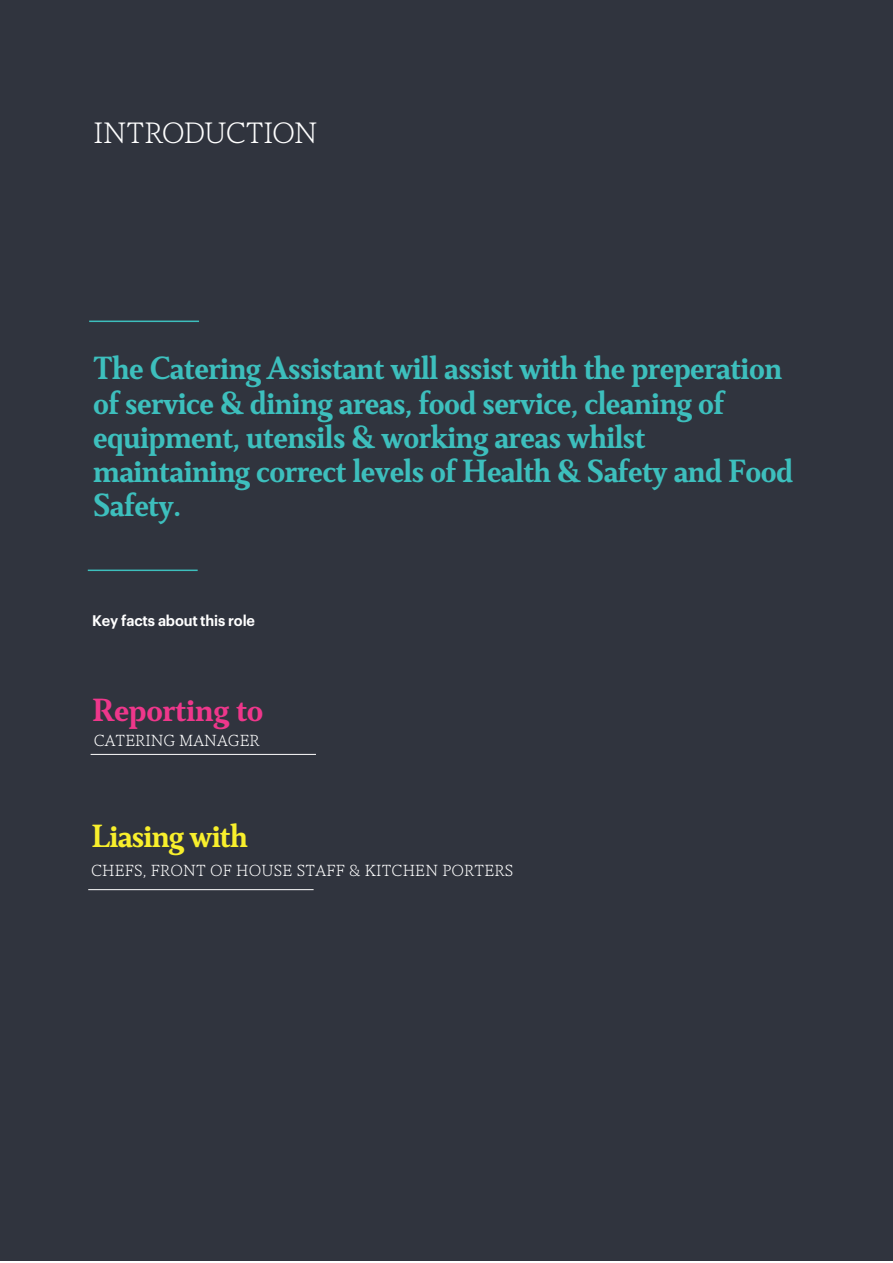
<style>
.page{position:relative;width:893px;height:1263px;background:#fff}
.page>*{position:absolute;margin:0;border:0;box-sizing:border-box;transform-origin:0 0}
.t1{font:700 36px/34.2px "Cultura New";letter-spacing:-.015em;color:#3dbfbd;scale:.96 1}
.t2{font:700 36px "Cultura New";letter-spacing:-.01em;color:#ee378b}
.t3{font:700 36px "Cultura New";letter-spacing:-.025em;color:#f8ef2c}
.t4{font:300 33px "Cultura New";letter-spacing:-.035em;color:#fff}
.t5{font:300 18px "Cultura New";letter-spacing:.01em;color:#fff}
.t6{font:600 15px "Graphik";letter-spacing:-.01em;color:#fff;scale:.96 1}
</style>
<div class="page">
<div style="left:0;top:0;width:893px;height:1261px;background:#30343e"></div>
<hr style="left:89px;top:321px;width:110px;height:1px;background:#3dbfbd">
<hr style="left:88px;top:569px;width:110px;height:2px;background:#3dbfbd">
<hr style="left:88px;top:889px;width:226px;height:1px;background:#fff">
<hr style="left:91px;top:754px;width:225px;height:1px;background:#fff">
<p class="t4" style="left:94px;top:116px;width:225px">INTRODUCTION</p>
<p class="t1" style="left:93px;top:352px;width:731px">The Catering Assistant will assist with the preperation of service &amp; dining areas, food service, cleaning of equipment, utensils &amp; working areas whilst maintaining correct levels of Health &amp; Safety and Food Safety.</p>
<p class="t6" style="left:92px;top:609px;width:171px">Key facts about this role</p>
<p class="t2" style="left:92px;top:690px;width:173px">Reporting to</p>
<p class="t5" style="left:94px;top:731px;width:167px">CATERING MANAGER</p>
<p class="t3" style="left:91px;top:816px;width:158px">Liasing with</p>
<p class="t5" style="left:91px;top:861px;width:424px">CHEFS, FRONT OF HOUSE STAFF &amp; KITCHEN PORTERS</p>
</div>
